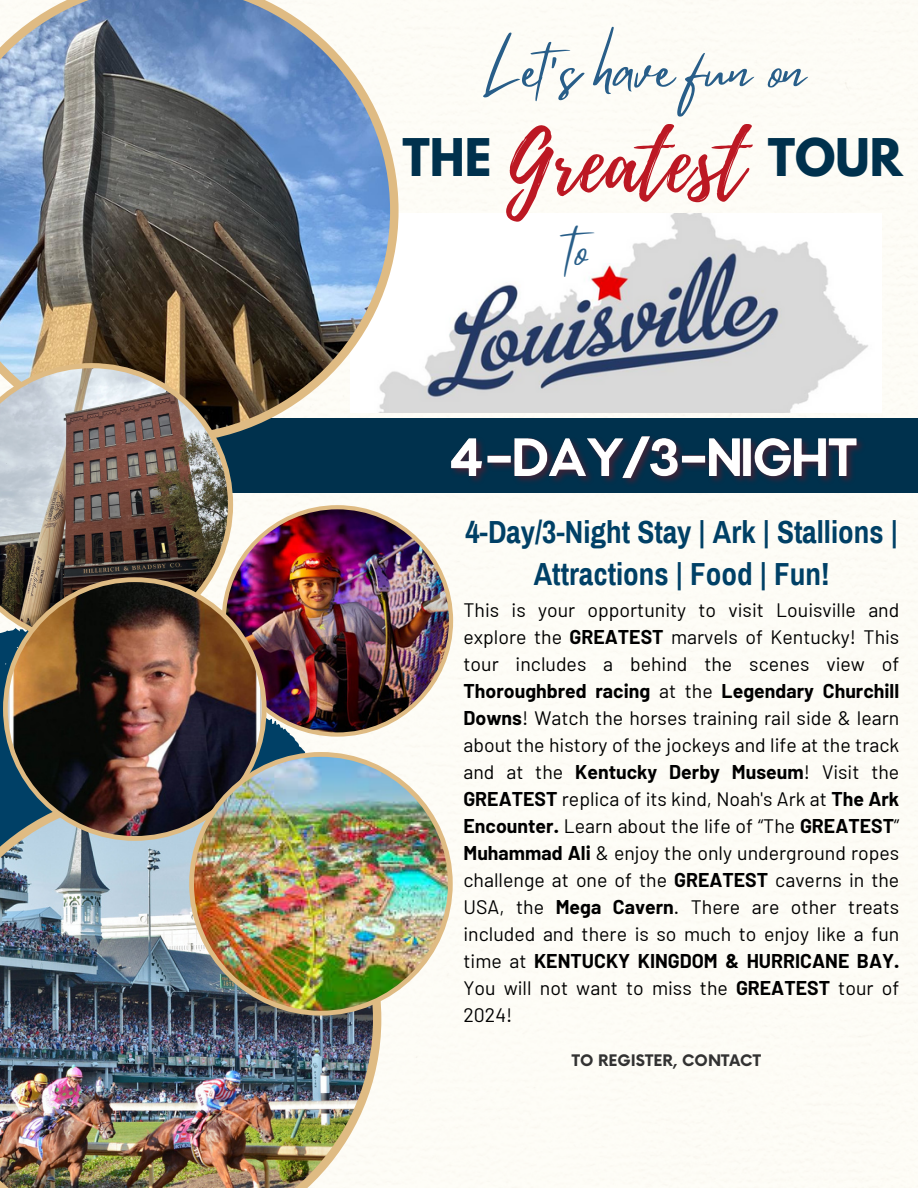
<style>
.page{position:relative;width:918px;height:1188px;background:#fff}
.page>*{position:absolute;margin:0;border:0;box-sizing:border-box;transform-origin:0 0}
.t1{font:82.5px "Playlist Script";color:#bc1823}
.t2{font:56.55px "Mistrully";color:#285e89}
.t3{font:49.05px "Mistrully";color:#285e89}
.t4{font:700 46.05px "League Spartan";color:#00314d}
.t5{font:700 31.2px/42.8px "Archivo Narrow";color:#004066;text-align:center}
.t6{font:19.5px/27px "Barlow";color:#000;text-align:justify}
.t7{font:700 15.45px "Now";color:#323232}
.s1{font-weight:700}
</style>
<div class="page">
<div style="left:233px;top:0;width:685px;height:1188px;background:#fdfcf6"></div>
<img style="left:399px;top:213px;width:483px;height:200px">
<div style="left:80px;top:418px;width:838px;height:74px;background:#00314d"></div>
<img style="left:0;top:0;width:399px;height:434px">
<img style="left:0;top:363px;width:233px;height:283px">
<img style="left:0;top:789px;width:381px;height:399px">
<img style="left:222px;top:505px;width:231px;height:232px">
<img style="left:3px;top:577px;width:264px;height:264px">
<img style="left:189px;top:752px;width:264px;height:264px">
<img style="left:451px;top:436px;width:411px;height:48px">
<p class="t2" style="left:485px;top:24px;width:322px">Let’s have fun on</p>
<p class="t1" style="left:506px;top:104px;width:240px">Greatest</p>
<h3 class="t4" style="left:402px;top:134px;width:91px">THE</h3>
<h3 class="t4" style="left:768px;top:134px;width:136px">TOUR</h3>
<p class="t3" style="left:568px;top:210px;width:36px">to</p>
<h6 class="t5" style="left:465px;top:511px;width:434px">4-Day/3-Night Stay | Ark | Stallions |<br>Attractions | Food | Fun!</h6>
<p class="t6" style="left:463px;top:596px;width:437px">This is your opportunity to visit Louisville and explore the <span class="s1">GREATEST</span> marvels of Kentucky! This tour includes a behind the scenes view of <span class="s1">Thoroughbred racing</span> at the <span class="s1">Legendary Churchill Downs</span>! Watch the horses training rail side &amp; learn about the history of the jockeys and life at the track and at the <span class="s1">Kentucky Derby Museum</span>! Visit the <span class="s1">GREATEST</span> replica of its kind, Noah's Ark at <span class="s1">The Ark Encounter.</span> Learn about the life of “The <span class="s1">GREATEST</span>” <span class="s1">Muhammad Ali</span> &amp; enjoy the only underground ropes challenge at one of the <span class="s1">GREATEST</span> caverns in the USA, the <span class="s1">Mega Cavern</span>. There are other treats included and there is so much to enjoy like a fun time at <span class="s1">KENTUCKY KINGDOM &amp; HURRICANE BAY.<br></span>You will not want to miss the <span class="s1">GREATEST</span> tour of 2024!</p>
<p class="t7" style="left:572px;top:1052px;width:191px">TO REGISTER, CONTACT</p>
</div>
